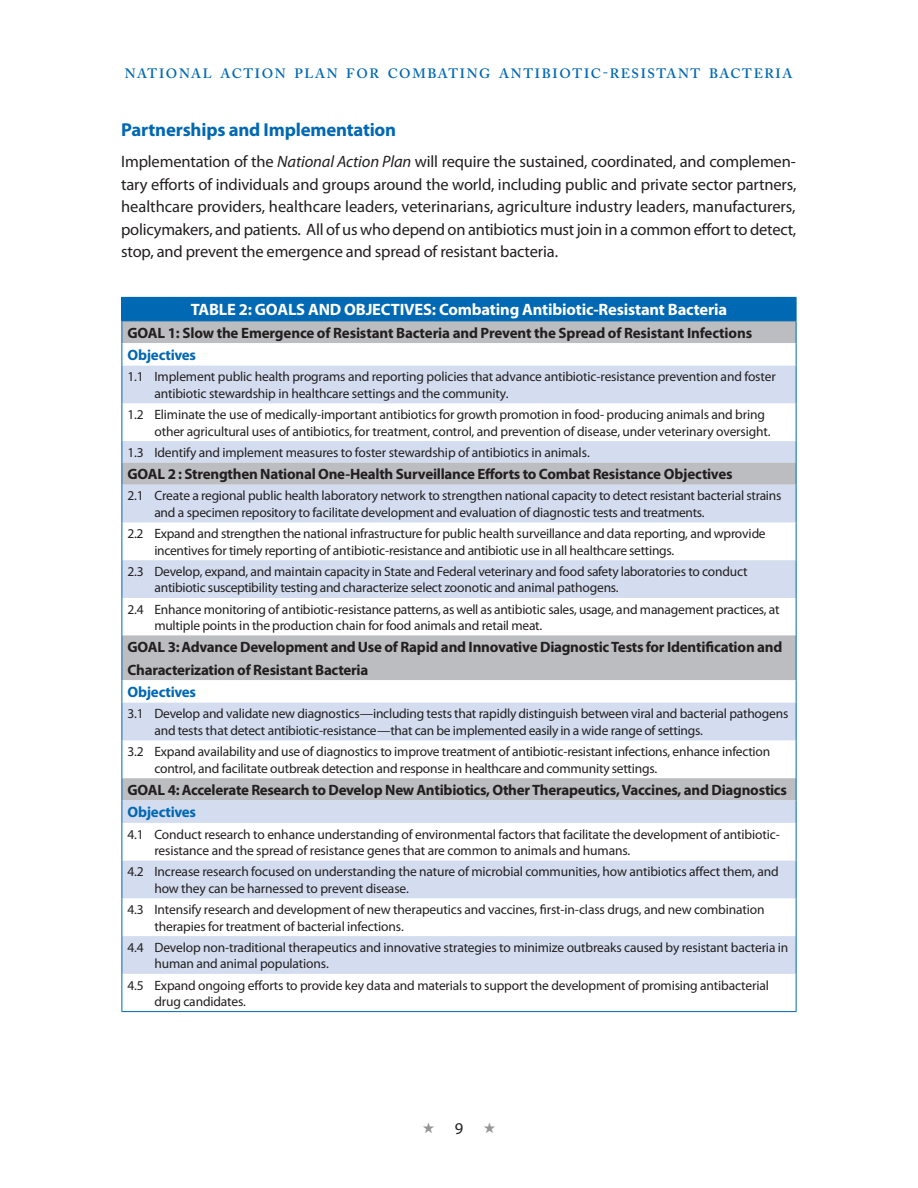
<style>
.page{position:relative;width:918px;height:1188px;background:#fff}
.page>*{position:absolute;margin:0;border:0;box-sizing:border-box;transform-origin:0 0}
.t1{font:700 18.75px "Myriad Pro";letter-spacing:-.01em;color:#0168b3}
.t2{font:16.5px/22.5px "Myriad Pro";letter-spacing:-.01em;color:#231f20;text-align:justify}
.t3{font:700 16.5px "Myriad Pro";letter-spacing:-.01em;color:#fff}
.t4{font:700 15px/22.5px "Myriad Pro";letter-spacing:-.015em;color:#231f20}
.t5{font:700 15px "Myriad Pro";letter-spacing:-.015em;color:#0168b3}
.t6{font:13.5px/16.5px "Myriad Pro";letter-spacing:-.015em;color:#231f20}
.t7{font:600 13.5px "Adobe Caslon Pro";letter-spacing:.12em;color:#0168b3}
.s1{font-style:italic}
.s2{color:#939598}
</style>
<div class="page">
<div style="left:122px;top:297px;width:674px;height:24px;background:#0168b3"></div>
<div style="left:123px;top:321px;width:673px;height:22px;background:#bcbdc0"></div>
<svg style="left:123px;top:366px;width:673px;height:232px;fill:#d3ddef"></svg>
<hr style="left:122px;top:366px;width:1px;height:37px;background:#0168b3">
<hr style="left:796px;top:366px;width:1px;height:37px;background:#0168b3">
<hr style="left:122px;top:403px;width:1px;height:38px;background:#0168b3">
<hr style="left:796px;top:403px;width:1px;height:38px;background:#0168b3">
<svg style="left:122px;top:441px;width:1px;height:44px"></svg>
<svg style="left:796px;top:441px;width:1px;height:44px"></svg>
<hr style="left:122px;top:485px;width:1px;height:37px;background:#0168b3">
<hr style="left:796px;top:485px;width:1px;height:37px;background:#0168b3">
<hr style="left:122px;top:522px;width:1px;height:38px;background:#0168b3">
<hr style="left:796px;top:522px;width:1px;height:38px;background:#0168b3">
<hr style="left:122px;top:560px;width:1px;height:38px;background:#0168b3">
<hr style="left:796px;top:560px;width:1px;height:38px;background:#0168b3">
<hr style="left:122px;top:598px;width:1px;height:38px;background:#0168b3">
<hr style="left:796px;top:598px;width:1px;height:38px;background:#0168b3">
<svg style="left:122px;top:321px;width:1px;height:45px"></svg>
<svg style="left:796px;top:298px;width:1px;height:68px"></svg>
<div style="left:123px;top:635px;width:673px;height:45px;background:#bcbdc0"></div>
<svg style="left:123px;top:703px;width:673px;height:271px;fill:#d3ddef"></svg>
<hr style="left:122px;top:1011px;width:674px;height:1px;background:#0168b3">
<hr style="left:122px;top:635px;width:1px;height:45px;background:#0168b3">
<hr style="left:796px;top:635px;width:1px;height:45px;background:#0168b3">
<svg style="left:122px;top:680px;width:1px;height:23px"></svg>
<svg style="left:796px;top:680px;width:1px;height:23px"></svg>
<hr style="left:122px;top:703px;width:1px;height:37px;background:#0168b3">
<hr style="left:796px;top:703px;width:1px;height:37px;background:#0168b3">
<hr style="left:122px;top:740px;width:1px;height:38px;background:#0168b3">
<hr style="left:796px;top:740px;width:1px;height:38px;background:#0168b3">
<svg style="left:122px;top:778px;width:1px;height:45px"></svg>
<svg style="left:796px;top:778px;width:1px;height:45px"></svg>
<hr style="left:122px;top:823px;width:1px;height:38px;background:#0168b3">
<hr style="left:796px;top:823px;width:1px;height:38px;background:#0168b3">
<hr style="left:122px;top:861px;width:1px;height:37px;background:#0168b3">
<hr style="left:796px;top:861px;width:1px;height:37px;background:#0168b3">
<hr style="left:122px;top:898px;width:1px;height:38px;background:#0168b3">
<hr style="left:796px;top:898px;width:1px;height:38px;background:#0168b3">
<hr style="left:122px;top:936px;width:1px;height:38px;background:#0168b3">
<hr style="left:796px;top:936px;width:1px;height:38px;background:#0168b3">
<hr style="left:122px;top:974px;width:1px;height:37px;background:#0168b3">
<hr style="left:796px;top:974px;width:1px;height:37px;background:#0168b3">
<p class="t7" style="left:125px;top:65px;width:669px">NATIONAL ACTION PLAN FOR COMBATING ANTIBIOTIC-RESISTANT BACTERIA</p>
<h1 class="t1" style="left:121px;top:119px;width:277px">Partnerships and Implementation</h1>
<p class="t2" style="left:121px;top:151px;width:677px">Implementation of the <span class="s1">National Action Plan</span> will require the sustained, coordinated, and complemen&shy;tary efforts of individuals and groups around the world, including public and private sector partners, healthcare providers, healthcare leaders, veterinarians, agriculture industry leaders, manufacturers, policymakers, and patients. All of us who depend on antibiotics must join in a common effort to detect, stop, and prevent the emergence and spread of resistant bacteria.</p>
<p class="t3" style="left:191px;top:301px;width:538px">TABLE 2: GOALS AND OBJECTIVES: Combating Antibiotic-Resistant Bacteria</p>
<p class="t4" style="left:127px;top:322px;width:626px">GOAL 1: Slow the Emergence of Resistant Bacteria and Prevent the Spread of Resistant Infections</p>
<p class="t5" style="left:127px;top:347px;width:70px">Objectives</p>
<p class="t6" style="left:154px;top:369px;width:623px;text-indent:-27px">1.1 Implement public health programs and reporting policies that advance antibiotic-resistance prevention and foster antibiotic stewardship in healthcare settings and the community.</p>
<p class="t6" style="left:154px;top:407px;width:618px;text-indent:-27px">1.2 Eliminate the use of medically-important antibiotics for growth promotion in food- producing animals and bring other agricultural uses of antibiotics, for treatment, control, and prevention of disease, under veterinary oversight.</p>
<p class="t6" style="left:127px;top:444px;width:464px">1.3 Identify and implement measures to foster stewardship of antibiotics in animals.</p>
<p class="t4" style="left:127px;top:463px;width:607px">GOAL 2 : Strengthen National One-Health Surveillance Efforts to Combat Resistance Objectives</p>
<p class="t6" style="left:154px;top:488px;width:629px;text-indent:-27px">2.1 Create a regional public health laboratory network to strengthen national capacity to detect resistant bacterial strains and a specimen repository to facilitate development and evaluation of diagnostic tests and treatments.</p>
<p class="t6" style="left:154px;top:526px;width:613px;text-indent:-27px">2.2 Expand and strengthen the national infrastructure for public health surveillance and data reporting, and wprovide incentives for timely reporting of antibiotic-resistance and antibiotic use in all healthcare settings.</p>
<p class="t6" style="left:154px;top:563px;width:595px;text-indent:-27px">2.3 Develop, expand, and maintain capacity in State and Federal veterinary and food safety laboratories to conduct antibiotic susceptibility testing and characterize select zoonotic and animal pathogens.</p>
<p class="t6" style="left:154px;top:601px;width:627px;text-indent:-27px">2.4 Enhance monitoring of antibiotic-resistance patterns, as well as antibiotic sales, usage, and management practices, at multiple points in the production chain for food animals and retail meat.</p>
<p class="t4" style="left:127px;top:636px;width:656px">GOAL 3:Advance Development and Use of Rapid and Innovative Diagnostic Tests for Identification and<br>Characterization of Resistant Bacteria</p>
<p class="t5" style="left:127px;top:684px;width:70px">Objectives</p>
<p class="t6" style="left:154px;top:706px;width:636px;text-indent:-27px">3.1 Develop and validate new diagnostics—including tests that rapidly distinguish between viral and bacterial pathogens and tests that detect antibiotic-resistance—that can be implemented easily in a wide range of settings.</p>
<p class="t6" style="left:154px;top:744px;width:617px;text-indent:-27px">3.2 Expand availability and use of diagnostics to improve treatment of antibiotic-resistant infections, enhance infection control, and facilitate outbreak detection and response in healthcare and community settings.</p>
<p class="t4" style="left:127px;top:779px;width:661px">GOAL 4: Accelerate Research to Develop New Antibiotics, Other Therapeutics, Vaccines, and Diagnostics</p>
<p class="t5" style="left:127px;top:804px;width:70px">Objectives</p>
<p class="t6" style="left:154px;top:826px;width:627px;text-indent:-27px">4.1 Conduct research to enhance understanding of environmental factors that facilitate the development of antibiotic&shy;resistance and the spread of resistance genes that are common to animals and humans.</p>
<p class="t6" style="left:154px;top:864px;width:626px;text-indent:-27px">4.2 Increase research focused on understanding the nature of microbial communities, how antibiotics affect them, and how they can be harnessed to prevent disease.</p>
<p class="t6" style="left:154px;top:902px;width:612px;text-indent:-27px">4.3 Intensify research and development of new therapeutics and vaccines, first-in-class drugs, and new combination therapies for treatment of bacterial infections.</p>
<p class="t6" style="left:154px;top:939px;width:636px;text-indent:-27px">4.4 Develop non-traditional therapeutics and innovative strategies to minimize outbreaks caused by resistant bacteria in human and animal populations.</p>
<p class="t6" style="left:154px;top:977px;width:616px;text-indent:-27px">4.5 Expand ongoing efforts to provide key data and materials to support the development of promising antibacterial drug candidates.</p>
<p class="t2" style="left:422px;top:1117px;width:75px"><span class="s2">★</span>9<span class="s2">★</span></p>
</div>
